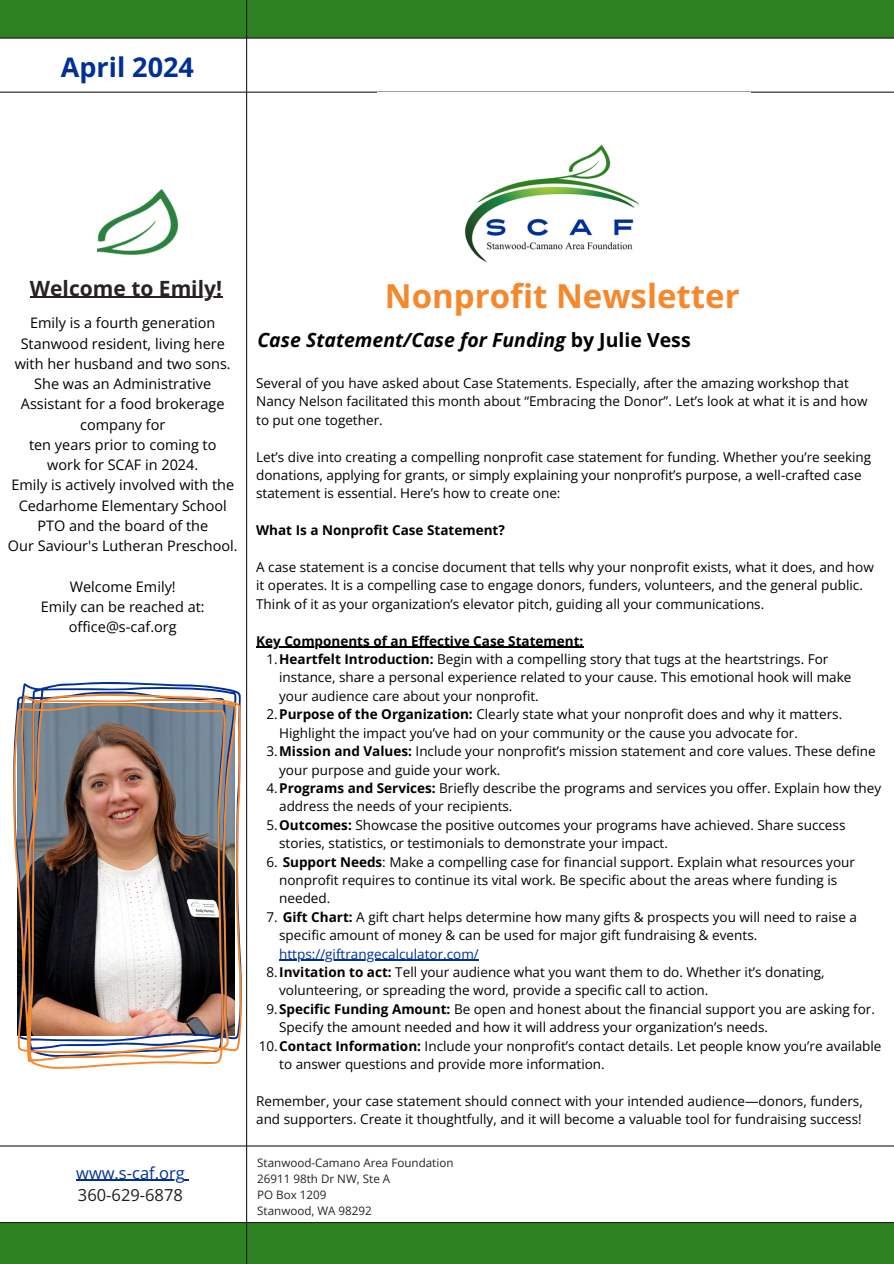
<style>
.page{position:relative;width:894px;height:1264px;background:#fff}
.page>*{position:absolute;margin:0;border:0;box-sizing:border-box;transform-origin:0 0}
.t1{font:700 33px "Open Sans";color:#f6882c}
.t2{font:700 27px "Open Sans";color:#003096}
.t3{font:700 21px "Open Sans";color:#282225}
.t4{font:italic 700 19.5px "Open Sans";color:#000}
.t5{font:16.5px/22.5px "Open Sans";color:#003096}
.t6{font:14.4px/20.2px "Open Sans";color:#000;text-align:center}
.t7{font:13.5px/18.5px "Open Sans";color:#000}
.t8{font:700 13.5px "Open Sans";color:#000}
.t9{font:11.55px "Open Sans";color:#282225}
.s1{color:#201e1e}
.s2{font-style:normal}
.s3{font-weight:700}
.s4{color:#003096}
</style>
<div class="page">
<hr style="left:0;top:92px;width:893px;height:1px;background:#201e1e">
<div style="left:0;top:1223px;width:893px;height:40px;background:#2e8121"></div>
<hr style="left:0;top:1221px;width:893px;height:2px;background:#201e1e">
<div style="left:0;top:0;width:893px;height:38px;background:#2e8121"></div>
<hr style="left:246px;top:0;width:1px;height:1263px;background:#201e1e">
<hr style="left:0;top:38px;width:893px;height:1px;background:#201e1e">
<hr style="left:0;top:1145px;width:893px;height:1px;background:#201e1e">
<img style="left:97px;top:189px;width:82px;height:66px">
<img style="left:464px;top:144px;width:175px;height:118px">
<svg style="left:22px;top:682px;width:218px;height:12px"></svg>
<img style="left:13px;top:694px;width:229px;height:374px">
<hr style="left:256px;top:646px;width:327px;height:1px;background:#000">
<hr style="left:279px;top:959px;width:200px;height:1px;background:#003096">
<hr style="left:30px;top:297px;width:192px;height:1px;background:#282225">
<hr style="left:76px;top:1179px;width:109px;height:1px;background:#003096">
<p class="t2" style="left:61px;top:48px;width:135px">April 2024</p>
<p class="t3" style="left:30px;top:273px;width:194px">Welcome to Emily!</p>
<p class="t6" style="left:11px;top:312px;width:224px">Emily is a fourth generation<br>Stanwood resident, living here with her husband and two sons.<br>She was an Administrative<br>Assistant for a food brokerage company for<br>ten years prior to coming to work for SCAF in 2024.<br>Emily is actively involved with the<br>Cedarhome Elementary School<br>PTO and the board of the</p>
<p class="t6" style="left:8px;top:535px;width:231px">Our Saviour's Lutheran Preschool.</p>
<p class="t6" style="left:41px;top:576px;width:165px">Welcome Emily!<br>Emily can be reached at: office@s-caf.org</p>
<p class="t5" style="left:76px;top:1160px;width:110px">www.s-caf.org<br><span class="s1">360-629-6878</span></p>
<p class="t1" style="left:385px;top:273px;width:356px">Nonprofit Newsletter</p>
<p class="t4" style="left:257px;top:326px;width:434px">Case Statement/Case for Funding <span class="s2">by Julie Vess</span></p>
<h3 class="t7" style="left:256px;top:373px;width:612px">Several of you have asked about Case Statements. Especially, after the amazing workshop that<br>Nancy Nelson facilitated this month about “Embracing the Donor”. Let’s look at what it is and how to put one together.</h3>
<h1 class="t7" style="left:256px;top:447px;width:616px">Let’s dive into creating a compelling nonprofit case statement for funding. Whether you’re seeking donations, applying for grants, or simply explaining your nonprofit’s purpose, a well-crafted case statement is essential. Here’s how to create one:</h1>
<h6 class="t8" style="left:256px;top:521px;width:250px">What Is a Nonprofit Case Statement?</h6>
<h6 class="t7" style="left:256px;top:557px;width:619px">A case statement is a concise document that tells why your nonprofit exists, what it does, and how it operates. It is a compelling case to engage donors, funders, volunteers, and the general public.<br>Think of it as your organization’s elevator pitch, guiding all your communications.</h6>
<h3 class="t8" style="left:256px;top:631px;width:329px">Key Components of an Effective Case Statement:</h3>
<h6 class="t7" style="left:279px;top:649px;width:573px;text-indent:-13px">1.<span class="s3">Heartfelt Introduction:</span> Begin with a compelling story that tugs at the heartstrings. For instance, share a personal experience related to your cause. This emotional hook will make your audience care about your nonprofit.</h6>
<h6 class="t7" style="left:279px;top:704px;width:564px;text-indent:-13px">2.<span class="s3">Purpose of the Organization:</span> Clearly state what your nonprofit does and why it matters.<br>Highlight the impact you’ve had on your community or the cause you advocate for.</h6>
<h5 class="t7" style="left:279px;top:741px;width:598px;text-indent:-13px">3.<span class="s3">Mission and Values:</span> Include your nonprofit’s mission statement and core values. These define your purpose and guide your work.</h5>
<h6 class="t7" style="left:279px;top:778px;width:603px;text-indent:-13px">4.<span class="s3">Programs and Services:</span> Briefly describe the programs and services you offer. Explain how they address the needs of your recipients.</h6>
<h5 class="t7" style="left:279px;top:815px;width:567px;text-indent:-13px">5.<span class="s3">Outcomes:</span> Showcase the positive outcomes your programs have achieved. Share success stories, statistics, or testimonials to demonstrate your impact.</h5>
<p class="t7" style="left:279px;top:852px;width:577px;text-indent:-13px">6. <span class="s3">Support Needs</span>: Make a compelling case for financial support. Explain what resources your nonprofit requires to continue its vital work. Be specific about the areas where funding is needed.</p>
<p class="t7" style="left:279px;top:907px;width:579px;text-indent:-13px">7. <span class="s3">Gift Chart:</span> A gift chart helps determine how many gifts &amp; prospects you will need to raise a specific amount of money &amp; can be used for major gift fundraising &amp; events.</p>
<p class="t7" style="left:266px;top:944px;width:559px;text-indent:13px"><span class="s4">https://giftrangecalculator.com/<br></span>8.<span class="s3">Invitation to act:</span> Tell your audience what you want them to do. Whether it’s donating,</p>
<p class="t7" style="left:279px;top:980px;width:430px">volunteering, or spreading the word, provide a specific call to action.</p>
<p class="t7" style="left:279px;top:999px;width:597px;text-indent:-13px">9.<span class="s3">Specific Funding Amount:</span> Be open and honest about the financial support you are asking for.<br>Specify the amount needed and how it will address your organization’s needs.</p>
<p class="t7" style="left:279px;top:1036px;width:603px;text-indent:-20px">10.<span class="s3">Contact Information:</span> Include your nonprofit’s contact details. Let people know you’re available to answer questions and provide more information.</p>
<p class="t7" style="left:256px;top:1091px;width:608px">Remember, your case statement should connect with your intended audience—donors, funders, and supporters. Create it thoughtfully, and it will become a valuable tool for fundraising success!</p>
<p class="t9" style="left:257px;top:1155px;width:198px">Stanwood-Camano Area Foundation</p>
<h6 class="t9" style="left:257px;top:1170px;width:134px">26911 98th Dr NW, Ste A</h6>
<p class="t9" style="left:257px;top:1186px;width:71px">PO Box 1209</p>
<p class="t9" style="left:257px;top:1202px;width:116px">Stanwood, WA 98292</p>
</div>
